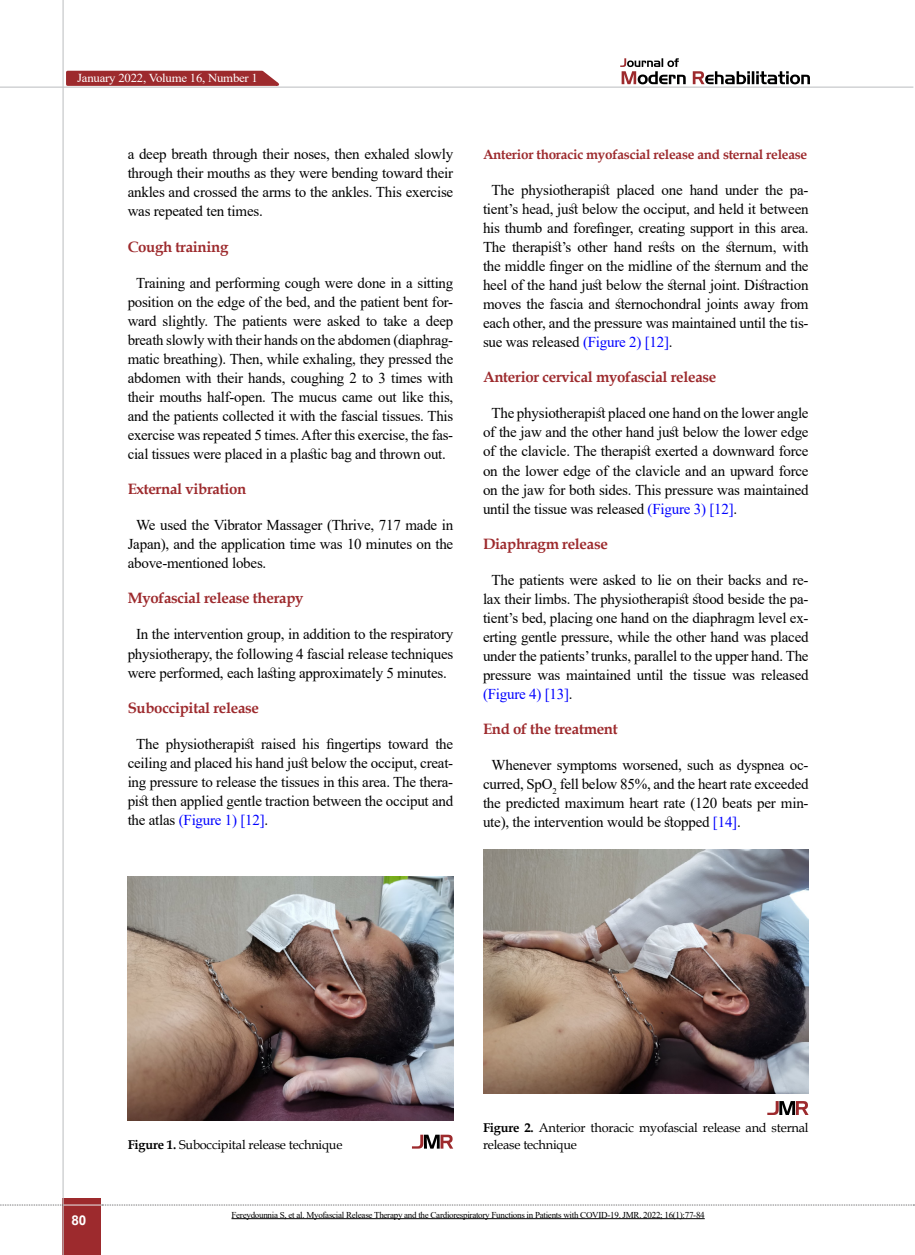
<style>
.page{position:relative;width:915px;height:1255px;background:#fff}
.page>*{position:absolute;margin:0;border:0;box-sizing:border-box;transform-origin:0 0}
.t1{font:15px/19px "Times New Roman";letter-spacing:-.015em;color:#000;text-align:justify}
.t2{font:700 15px "Book Antiqua";letter-spacing:-.02em;color:#9d2a2d}
.t3{font:700 13.5px "Book Antiqua";letter-spacing:-.02em;color:#9d2a2d}
.t4{font:700 13.5px "Arial";color:#fff}
.t5{font:12.75px/16.5px "Book Antiqua";letter-spacing:-.015em;color:#000}
.t6{font:12.15px "Times New Roman";letter-spacing:-.015em;color:#fff;scale:1.05 1}
.t7{font:9px "Times New Roman";letter-spacing:-.03em;color:#000}
.s1{color:#00f}
.s2{font-weight:700}
</style>
<div class="page">
<div style="left:63px;top:1198px;width:38px;height:56px;background:#9d2a2d"></div>
<hr style="left:62px;top:0;width:2px;height:1254px;background:#c2c4c6">
<hr style="left:63px;top:1204px;width:38px;height:1px;background:#ebebec">
<svg style="left:0;top:1204px;width:63px;height:1px"></svg>
<svg style="left:102px;top:1204px;width:812px;height:1px"></svg>
<svg style="left:692px;top:71px;width:117px;height:13px"></svg>
<svg style="left:620px;top:58px;width:65px;height:26px"></svg>
<hr style="left:0;top:87px;width:913px;height:1px;background:#c2c4c6">
<img style="left:128px;top:876px;width:325px;height:244px">
<svg style="left:412px;top:1134px;width:41px;height:14px"></svg>
<hr style="left:231px;top:1218px;width:473px;height:1px;background:#000">
<svg style="left:767px;top:1101px;width:41px;height:13px"></svg>
<img style="left:483px;top:849px;width:325px;height:244px">
<svg style="left:64px;top:70px;width:222px;height:17px;background:#ac4d4f"></svg>
<p class="t6" style="left:77px;top:69px;width:174px">January 2022, Volume 16, Number 1</p>
<p class="t1" style="left:128px;top:144px;width:327px">a deep breath through their noses, then exhaled slowly through their mouths as they were bending toward their ankles and crossed the arms to the ankles. This exercise was repeated ten times.</p>
<p class="t2" style="left:128px;top:236px;width:102px">Cough training</p>
<p class="t1" style="left:128px;top:272px;width:327px;text-align:center">Training and performing cough were done in a sitting position on the edge of the bed, and the patient bent for&shy;ward slightly. The patients were asked to take a deep breath slowly with their hands on the abdomen (diaphrag&shy;matic breathing). Then, while exhaling, they pressed the abdomen with their hands, coughing 2 to 3 times with their mouths half-open. The mucus came out like this, and the patients collected it with the fascial tissues. This exercise was repeated 5 times. After this exercise, the fas&shy;cial tissues were placed in a plastic bag and thrown out.</p>
<p class="t2" style="left:128px;top:479px;width:120px">External vibration</p>
<p class="t1" style="left:128px;top:515px;width:327px;text-indent:9px">We used the Vibrator Massager (Thrive, 717 made in Japan), and the application time was 10 minutes on the above-mentioned lobes.</p>
<p class="t2" style="left:128px;top:588px;width:177px">Myofascial release therapy</p>
<p class="t1" style="left:128px;top:624px;width:327px;text-align:center">In the intervention group, in addition to the respiratory physiotherapy, the following 4 fascial release techniques were performed, each lasting approximately 5 minutes.</p>
<p class="t2" style="left:128px;top:697px;width:133px">Suboccipital release</p>
<p class="t1" style="left:128px;top:733px;width:327px;text-indent:9px">The physiotherapist raised his fingertips toward the ceiling and placed his hand just below the occiput, creat&shy;ing pressure to release the tissues in this area. The thera&shy;pist then applied gentle traction between the occiput and the atlas <span class="s1">(Figure 1) [12]</span>.</p>
<p class="t3" style="left:483px;top:145px;width:326px">Anterior thoracic myofascial release and sternal release</p>
<p class="t1" style="left:483px;top:180px;width:327px;text-indent:9px">The physiotherapist placed one hand under the pa&shy;tient’s head, just below the occiput, and held it between his thumb and forefinger, creating support in this area.<br>The therapist’s other hand rests on the sternum, with the middle finger on the midline of the sternum and the heel of the hand just below the sternal joint. Distraction moves the fascia and sternochondral joints away from each other, and the pressure was maintained until the tis&shy;sue was released <span class="s1">(Figure 2) [12]</span>.</p>
<p class="t2" style="left:483px;top:367px;width:235px">Anterior cervical myofascial release</p>
<p class="t1" style="left:483px;top:403px;width:327px;text-indent:9px">The physiotherapist placed one hand on the lower angle of the jaw and the other hand just below the lower edge of the clavicle. The therapist exerted a downward force on the lower edge of the clavicle and an upward force on the jaw for both sides. This pressure was maintained until the tissue was released <span class="s1">(Figure 3) [12]</span>.</p>
<p class="t2" style="left:483px;top:533px;width:126px">Diaphragm release</p>
<p class="t1" style="left:483px;top:569px;width:327px;text-indent:9px">The patients were asked to lie on their backs and re&shy;lax their limbs. The physiotherapist stood beside the pa&shy;tient’s bed, placing one hand on the diaphragm level ex&shy;erting gentle pressure, while the other hand was placed under the patients’ trunks, parallel to the upper hand. The pressure was maintained until the tissue was released <span class="s1">(Figure 4) [13]</span>.</p>
<p class="t2" style="left:483px;top:718px;width:136px">End of the treatment</p>
<p class="t1" style="left:483px;top:755px;width:327px;text-indent:9px">Whenever symptoms worsened, such as dyspnea oc&shy;curred, SpO<sub>2</sub> fell below 85%, and the heart rate exceeded the predicted maximum heart rate (120 beats per min&shy;ute), the intervention would be stopped <span class="s1">[14]</span>.</p>
<p class="t5" style="left:128px;top:1135px;width:216px"><span class="s2">Figure 1.</span> Suboccipital release technique</p>
<p class="t5" style="left:483px;top:1119px;width:327px"><span class="s2">Figure 2.</span> Anterior thoracic myofascial release and sternal release technique</p>
<p class="t4" style="left:71px;top:1210px;width:17px">80</p>
<p class="t7" style="left:231px;top:1208px;width:474px">Fereydounnia S, et al. Myofascial Release Therapy and the Cardiorespiratory Functions in Patients with COVID-19. JMR. 2022; 16(1):77-84</p>
</div>
